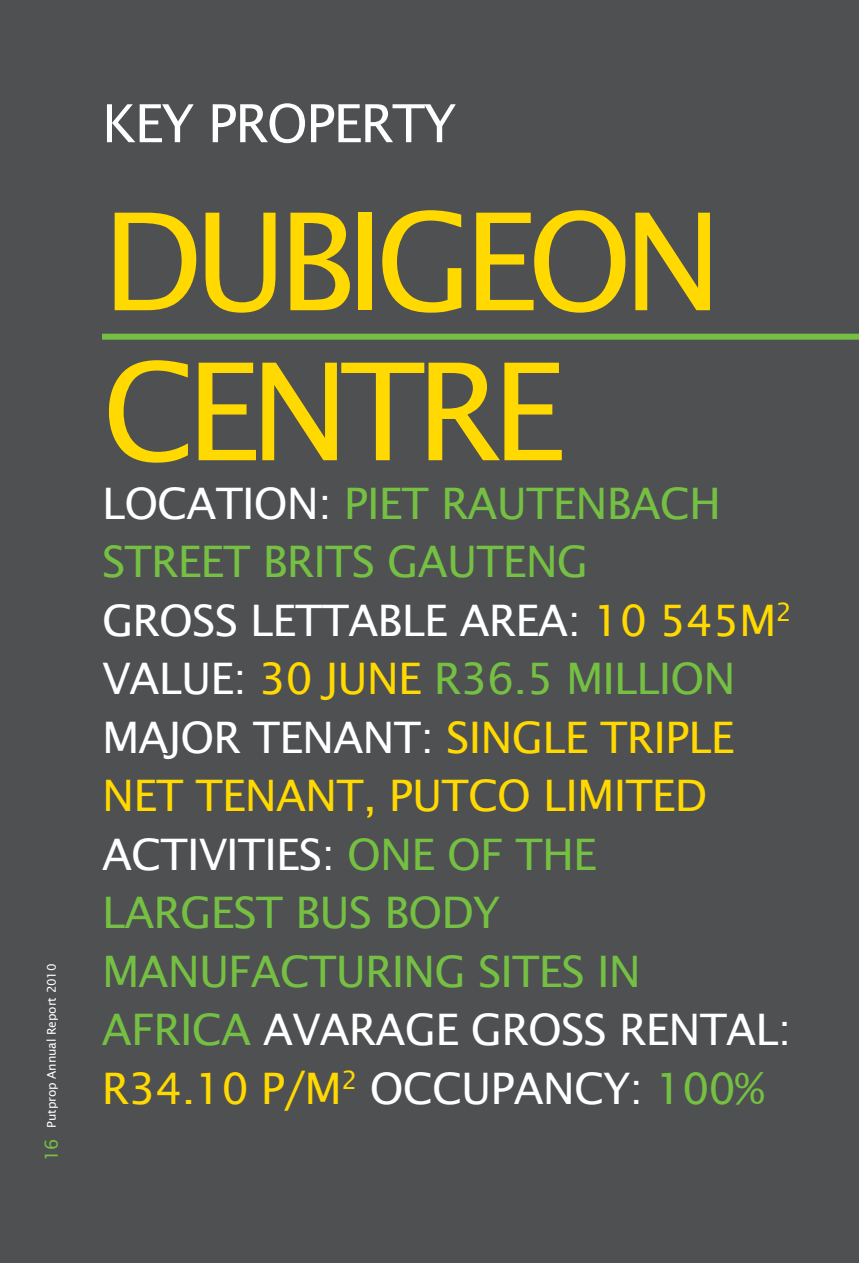
<style>
.page{position:relative;width:859px;height:1263px;background:#4e5051}
.page>*{position:absolute;margin:0;border:0;box-sizing:border-box;transform-origin:0 0}
.t1{font:135px/150px "Lucida Sans";color:#ffd900}
.t2{font:52.5px "Lucida Sans";letter-spacing:-.03em;color:#fff}
.t3{font:43.5px "Lucida Sans";letter-spacing:-.02em;color:#75c043}
.t4{font:43.5px/58.5px "Lucida Sans";letter-spacing:-.02em;color:#fff}
.t5{font:43.5px/58.5px "Lucida Sans";letter-spacing:-.02em;color:#ffd900}
.t6{font:12px "Lucida Sans";letter-spacing:-.01em;color:#fff}
.s1{font-size:18px;color:#75c043}
.s2{color:#fff}
.s3{color:#75c043}
.s4{color:#ffd900}
</style>
<div class="page">
<div style="left:102px;top:334px;width:757px;height:6px;background:#75c043"></div>
<p class="t6" style="left:45px;top:1161px;width:199px;rotate:-90deg"><span class="s1">16</span> PUTPROP ANNUAL REPORT 2010</p>
<p class="t2" style="left:102px;top:93px;width:355px">KEY PROPERTY</p>
<h1 class="t1" style="left:102px;top:187px;width:165px">DUBIGEON<br>CENTRE</h1>
<p class="t4" style="left:102px;top:474px;width:51px">LOCATION</p>
<p class="t3" style="left:318px;top:478px;width:70px"><span class="s2">:</span> PIET</p>
<p class="t3" style="left:441px;top:478px;width:56px">RAUTENBAC</p>
<p class="t3" style="left:689px;top:478px;width:33px">H</p>
<p class="t3" style="left:102px;top:537px;width:49px">STREET</p>
<p class="t3" style="left:263px;top:537px;width:184px">BRITS GAUTENG</p>
<p class="t4" style="left:102px;top:591px;width:174px">GROSS LETTABLE</p>
<p class="t4" style="left:460px;top:591px;width:28px">AREA</p>
<p class="t5" style="left:567px;top:591px;width:226px"><span class="s2">:</span> 10 545M<sup>2</sup></p>
<p class="t4" style="left:102px;top:649px;width:55px">VALU</p>
<p class="t5" style="left:102px;top:649px;width:634px;text-indent:108px"><span class="s2">E:</span> 30 JUNE <span class="s3">R36.5 MILLION<br></span><span class="s2">MAJOR TENANT:</span> SINGLE TRIPLE<br>NET TENANT, PUTCO LIMITED</p>
<p class="t4" style="left:102px;top:825px;width:51px">ACTIVITIES</p>
<p class="t3" style="left:322px;top:829px;width:272px"><span class="s2">:</span> ONE OF THE</p>
<p class="t3" style="left:102px;top:888px;width:27px">LARGEST</p>
<p class="t3" style="left:295px;top:888px;width:25px">BUS</p>
<p class="t3" style="left:384px;top:888px;width:29px">BOD</p>
<p class="t3" style="left:473px;top:888px;width:29px">Y</p>
<p class="t3" style="left:102px;top:946px;width:29px">MANUFACTURING</p>
<p class="t3" style="left:478px;top:946px;width:22px">SITES</p>
<p class="t3" style="left:597px;top:946px;width:19px">IN</p>
<p class="t3" style="left:102px;top:1005px;width:54px">AFRICA</p>
<p class="t4" style="left:102px;top:1000px;width:691px;text-indent:161px">AVARAGE GROSS RENTAL:<br><span class="s4">R34.10 P/M</span><sup>2</sup> OCCUPANC</p>
<p class="t3" style="left:603px;top:1063px;width:162px"><span class="s2">Y:</span> 100%</p>
</div>
